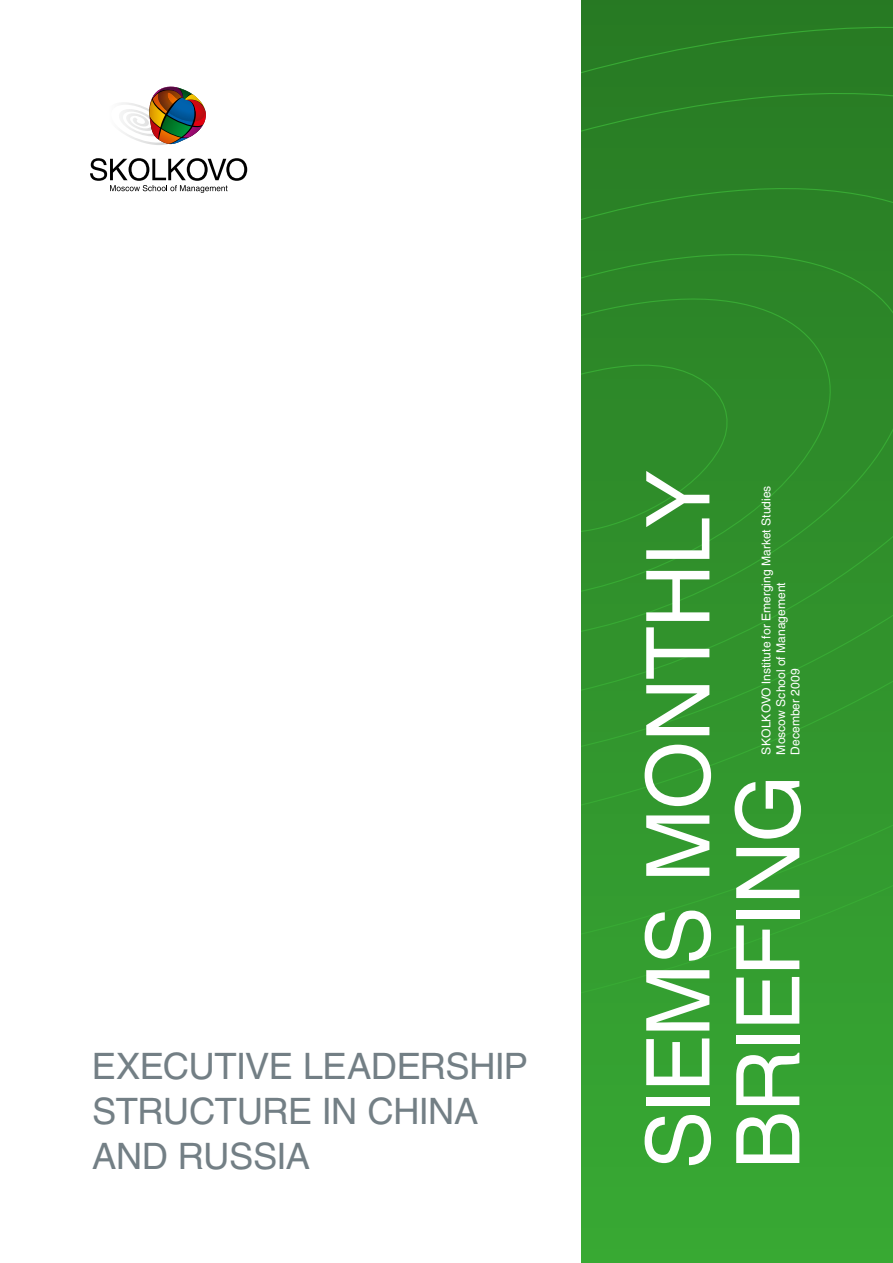
<style>
.page{position:relative;width:893px;height:1263px;background:#fff}
.page>*{position:absolute;margin:0;border:0;box-sizing:border-box;transform-origin:0 0}
.t1{font:87px/90px "Helios";letter-spacing:-.01em;color:#fff}
.t2{font:36px/45px "Helios";letter-spacing:-.005em;color:#737f85}
.t3{font:12px/14.4px "Helios";color:#fff}
</style>
<div class="page">
<div style="left:581px;top:0;width:312px;height:1263px;background:#35a131"></div>
<svg style="left:581px;top:0;width:312px;height:834px"></svg>
<svg style="left:90px;top:158px;width:157px;height:35px"></svg>
<svg style="left:121px;top:87px;width:85px;height:58px"></svg>
<h2 class="t2" style="left:92px;top:1043px;width:438px">EXECUTIVE LEAD ERS HIP<br>STRUCTURE IN CHINA<br>AND RUSSIA</h2>
<h1 class="t1" style="left:631px;top:1169px;width:701px;rotate:-90deg">SIEMS MONTHLY<br>BRIEFING</h1>
<p class="t3" style="left:759px;top:754px;width:270px;rotate:-90deg">SKOLKOVO INSTITUTE FOR EMERGING MARKET STUDIES<br>MOSCOW SCHOOL OF MANAGEMENT<br>DECEMBER 2009</p>
</div>
